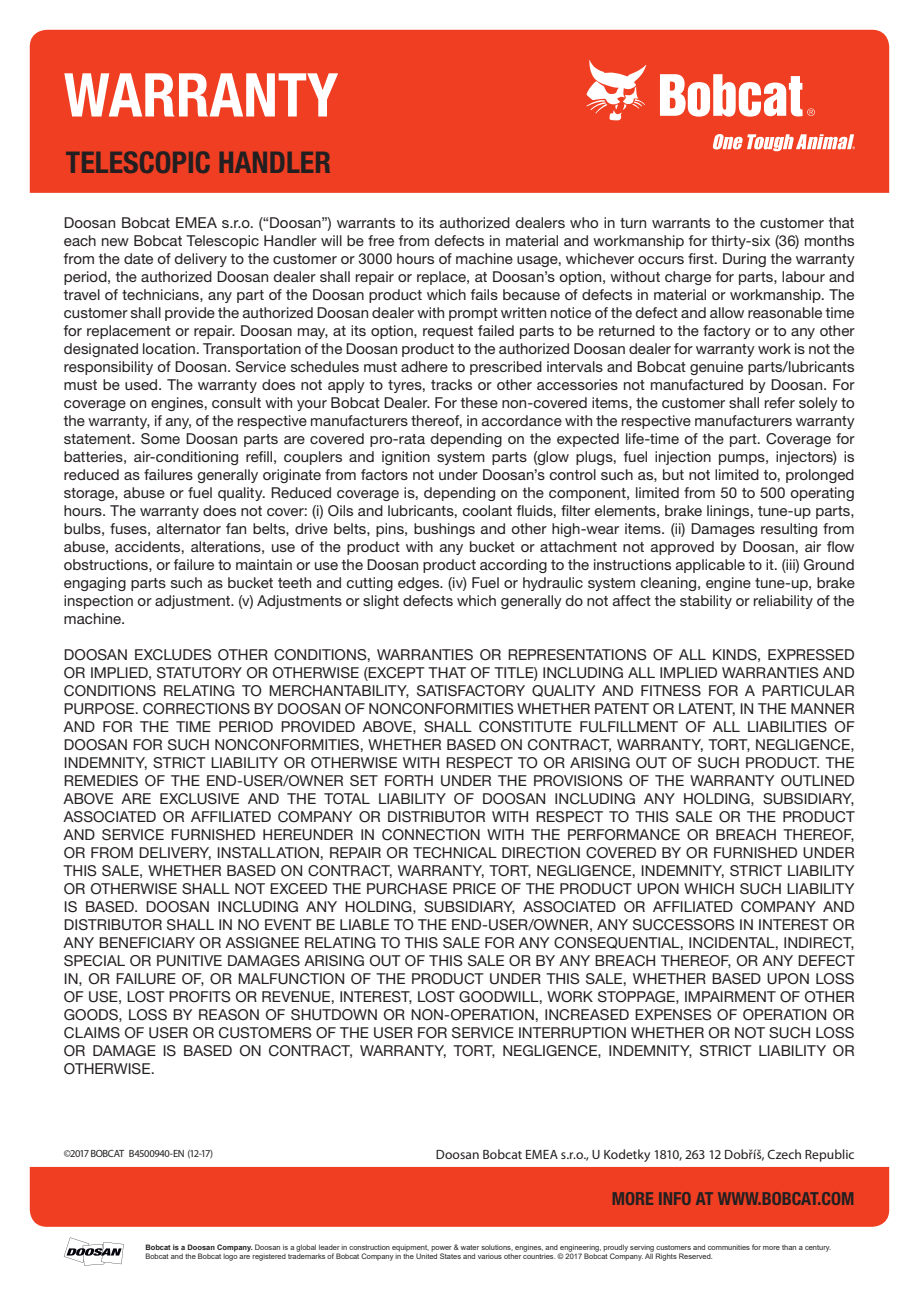
<style>
.page{position:relative;width:919px;height:1289px;background:#fff}
.page>*{position:absolute;margin:0;border:0;box-sizing:border-box;transform-origin:0 0}
.t1{font:700 condensed 60.45px "Helvetica Neue LT Pro";color:#fff}
.t2{font:700 condensed 30px "Helvetica Neue LT Pro";color:#231f20}
.t3{font:700 condensed 18px "Helvetica Neue LT Pro";color:#231f20}
.t4{font:15px/18px "Helvetica Neue LT Pro";letter-spacing:.005em;color:#231f20;text-align:justify}
.t5{font:13.5px "Myriad Pro";letter-spacing:.005em;color:#231f20}
.t6{font:10.5px "Myriad Pro";letter-spacing:-.04em;color:#231f20}
.t7{font:7.5px/9px "Arial";color:#231f20}
.s1{font-weight:700}
</style>
<div class="page">
<div style="left:30px;top:30px;width:859px;height:163px;background:#ef3e22"></div>
<svg style="left:586px;top:59px;width:60px;height:61px"></svg>
<svg style="left:660px;top:74px;width:154px;height:43px"></svg>
<svg style="left:712px;top:134px;width:142px;height:17px"></svg>
<div style="left:30px;top:1166px;width:859px;height:60px;background:#ef3e22"></div>
<svg style="left:64px;top:1237px;width:60px;height:28px"></svg>
<h1 class="t1" style="left:64px;top:59px;width:276px">WARRANTY</h1>
<h2 class="t2" style="left:66px;top:144px;width:266px">TELESCOPIC HANDLER</h2>
<p class="t4" style="left:64px;top:213px;width:792px">Doosan Bobcat EMEA s.r.o. (“Doosan”) warrants to its authorized dealers who in turn warrants to the customer that each new Bobcat Telescopic Handler will be free from defects in material and workmanship for thirty-six (36) months from the date of delivery to the customer or 3000 hours of machine usage, whichever occurs first. During the warranty period, the authorized Doosan dealer shall repair or replace, at Doosan’s option, without charge for parts, labour and travel of technicians, any part of the Doosan product which fails because of defects in material or workmanship. The customer shall provide the authorized Doosan dealer with prompt written notice of the defect and allow reasonable time for replacement or repair. Doosan may, at its option, request failed parts to be returned to the factory or to any other designated location. Transportation of the Doosan product to the authorized Doosan dealer for warranty work is not the responsibility of Doosan. Service schedules must adhere to prescribed intervals and Bobcat genuine parts/lubricants must be used. The warranty does not apply to tyres, tracks or other accessories not manufactured by Doosan. For coverage on engines, consult with your Bobcat Dealer. For these non-covered items, the customer shall refer solely to the warranty, if any, of the respective manufacturers thereof, in accordance with the respective manufacturers warranty statement. Some Doosan parts are covered pro-rata depending on the expected life-time of the part. Coverage for batteries, air-conditioning refill, couplers and ignition system parts (glow plugs, fuel injection pumps, injectors) is reduced as failures generally originate from factors not under Doosan’s control such as, but not limited to, prolonged storage, abuse or fuel quality. Reduced coverage is, depending on the component, limited from 50 to 500 operating hours. The warranty does not cover: (i) Oils and lubricants, coolant fluids, filter elements, brake linings, tune-up parts, bulbs, fuses, alternator fan belts, drive belts, pins, bushings and other high-wear items. (ii) Damages resulting from abuse, accidents, alterations, use of the product with any bucket or attachment not approved by Doosan, air flow obstructions, or failure to maintain or use the Doosan product according to the instructions applicable to it. (iii) Ground engaging parts such as bucket teeth and cutting edges. (iv) Fuel or hydraulic system cleaning, engine tune-up, brake inspection or adjustment. (v) Adjustments or slight defects which generally do not affect the stability or reliability of the machine.</p>
<p class="t4" style="left:64px;top:645px;width:792px">DOOSAN EXCLUDES OTHER CONDITIONS, WARRANTIES OR REPRESENTATIONS OF ALL KINDS, EXPRESSED OR IMPLIED, STATUTORY OR OTHERWISE (EXCEPT THAT OF TITLE) INCLUDING ALL IMPLIED WARRANTIES AND CONDITIONS RELATING TO MERCHANTABILITY, SATISFACTORY QUALITY AND FITNESS FOR A PARTICULAR PURPOSE. CORRECTIONS BY DOOSAN OF NONCONFORMITIES WHETHER PATENT OR LATENT, IN THE MANNER AND FOR THE TIME PERIOD PROVIDED ABOVE, SHALL CONSTITUTE FULFILLMENT OF ALL LIABILITIES OF DOOSAN FOR SUCH NONCONFORMITIES, WHETHER BASED ON CONTRACT, WARRANTY, TORT, NEGLIGENCE, INDEMNITY, STRICT LIABILITY OR OTHERWISE WITH RESPECT TO OR ARISING OUT OF SUCH PRODUCT. THE REMEDIES OF THE END-USER/OWNER SET FORTH UNDER THE PROVISIONS OF THE WARRANTY OUTLINED ABOVE ARE EXCLUSIVE AND THE TOTAL LIABILITY OF DOOSAN INCLUDING ANY HOLDING, SUBSIDIARY, ASSOCIATED OR AFFILIATED COMPANY OR DISTRIBUTOR WITH RESPECT TO THIS SALE OR THE PRODUCT AND SERVICE FURNISHED HEREUNDER IN CONNECTION WITH THE PERFORMANCE OR BREACH THEREOF, OR FROM DELIVERY, INSTALLATION, REPAIR OR TECHNICAL DIRECTION COVERED BY OR FURNISHED UNDER THIS SALE, WHETHER BASED ON CONTRACT, WARRANTY, TORT, NEGLIGENCE, INDEMNITY, STRICT LIABILITY OR OTHERWISE SHALL NOT EXCEED THE PURCHASE PRICE OF THE PRODUCT UPON WHICH SUCH LIABILITY IS BASED. DOOSAN INCLUDING ANY HOLDING, SUBSIDIARY, ASSOCIATED OR AFFILIATED COMPANY AND DISTRIBUTOR SHALL IN NO EVENT BE LIABLE TO THE END-USER/OWNER, ANY SUCCESSORS IN INTEREST OR ANY BENEFICIARY OR ASSIGNEE RELATING TO THIS SALE FOR ANY CONSEQUENTIAL, INCIDENTAL, INDIRECT, SPECIAL OR PUNITIVE DAMAGES ARISING OUT OF THIS SALE OR BY ANY BREACH THEREOF, OR ANY DEFECT IN, OR FAILURE OF, OR MALFUNCTION OF THE PRODUCT UNDER THIS SALE, WHETHER BASED UPON LOSS OF USE, LOST PROFITS OR REVENUE, INTEREST, LOST GOODWILL, WORK STOPPAGE, IMPAIRMENT OF OTHER GOODS, LOSS BY REASON OF SHUTDOWN OR NON-OPERATION, INCREASED EXPENSES OF OPERATION OR CLAIMS OF USER OR CUSTOMERS OF THE USER FOR SERVICE INTERRUPTION WHETHER OR NOT SUCH LOSS OR DAMAGE IS BASED ON CONTRACT, WARRANTY, TORT, NEGLIGENCE, INDEMNITY, STRICT LIABILITY OR OTHERWISE.</p>
<p class="t6" style="left:64px;top:1147px;width:151px">©2017 BOBCAT B4500940-EN (12-17)</p>
<p class="t5" style="left:436px;top:1145px;width:420px">Doosan Bobcat EMEA s.r.o., U Kodetky 1810, 263 12 Dobříš, Czech Republic</p>
<p class="t3" style="left:611px;top:1187px;width:244px">MORE INFO AT WWW.BOBCAT.COM</p>
<p class="t7" style="left:145px;top:1242px;width:687px"><span class="s1">Bobcat is a Doosan Company.</span> Doosan is a global leader in construction equipment, power &amp; water solutions, engines, and engineering, proudly serving customers and communities for more than a century.<br>Bobcat and the Bobcat logo are registered trademarks of Bobcat Company in the United States and various other countries. © 2017 Bobcat Company. All Rights Reserved.</p>
</div>
